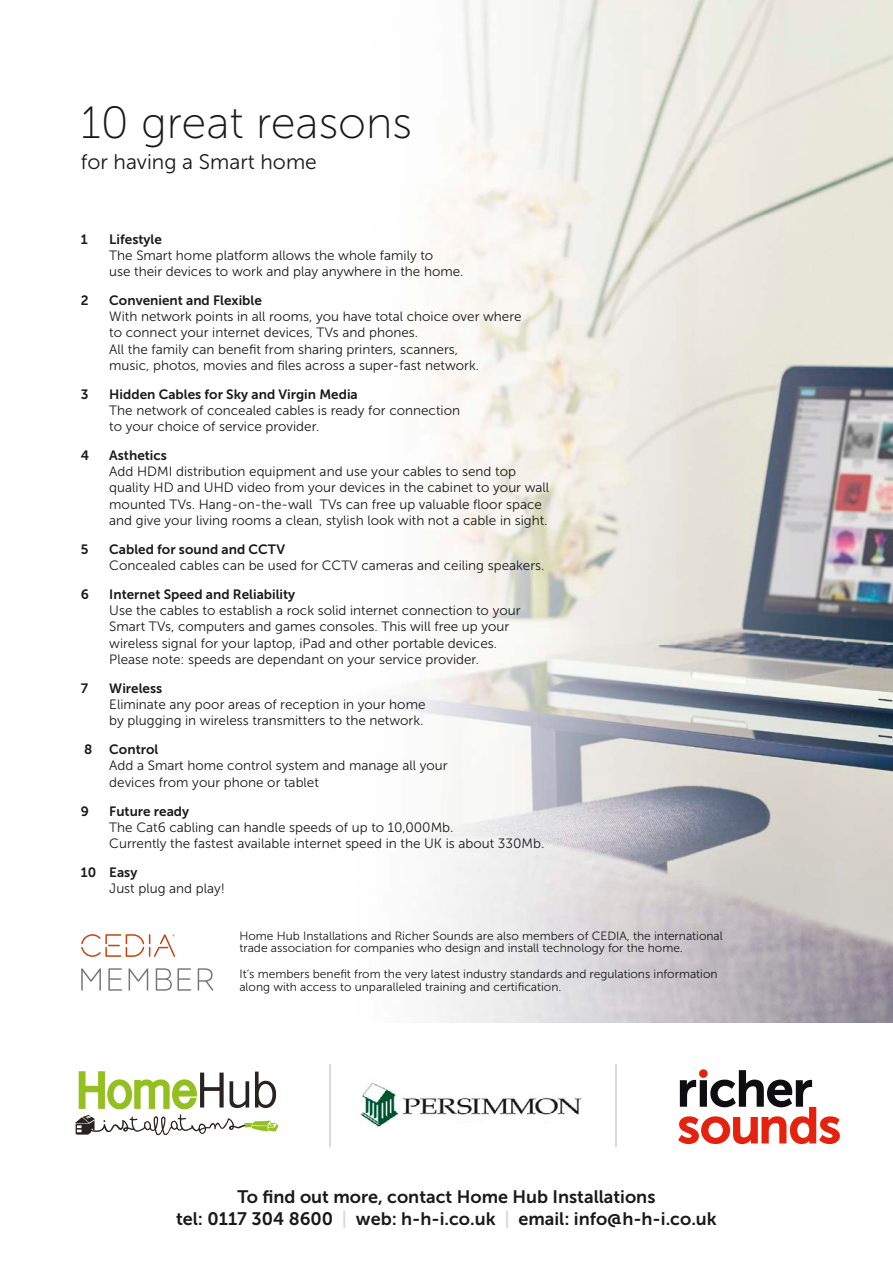
<style>
.page{position:relative;width:893px;height:1263px;background:#fff}
.page>*{position:absolute;margin:0;border:0;box-sizing:border-box;transform-origin:0 0}
.t1{font:45px "Museo Sans 100";color:#191918}
.t2{font:21px "Museo Sans 300";color:#191918}
.t3{font:18px/22.5px "Museo Sans 700";color:#191918;text-align:center}
.t4{font:13.5px/16.2px "Museo Sans 300";color:#191918}
.t5{font:13.5px "Museo Sans 700";color:#191918}
.t6{font:12px/12.8px "Museo Sans 300";color:#191918}
.s1{color:#d9dada}
</style>
<div class="page">
<img style="left:387px;top:0;width:506px;height:1023px">
<svg style="left:81px;top:968px;width:20px;height:23px"></svg>
<svg style="left:108px;top:968px;width:14px;height:23px"></svg>
<svg style="left:129px;top:968px;width:19px;height:23px"></svg>
<svg style="left:156px;top:968px;width:35px;height:23px"></svg>
<svg style="left:198px;top:968px;width:15px;height:23px"></svg>
<svg style="left:81px;top:934px;width:94px;height:23px"></svg>
<svg style="left:75px;top:1071px;width:203px;height:64px"></svg>
<svg style="left:678px;top:1069px;width:162px;height:75px"></svg>
<img style="left:360px;top:1082px;width:222px;height:46px">
<hr style="left:330px;top:1064px;width:1px;height:83px;background:#d9dada">
<hr style="left:615px;top:1064px;width:1px;height:83px;background:#d9dada">
<h1 class="t1" style="left:81px;top:99px;width:333px">10 great reasons</h1>
<h2 class="t2" style="left:81px;top:151px;width:238px">for having a Smart home</h2>
<p class="t5" style="left:81px;top:231px;width:8px">1</p>
<p class="t5" style="left:109px;top:231px;width:54px">Lifestyle</p>
<p class="t4" style="left:109px;top:247px;width:356px">The Smart home platform allows the whole family to<br>use their devices to work and play anywhere in the home.</p>
<p class="t5" style="left:81px;top:293px;width:9px">2</p>
<p class="t5" style="left:109px;top:293px;width:154px">Convenient and Flexible</p>
<p class="t4" style="left:109px;top:308px;width:414px">With network points in all rooms, you have total choice over where to connect your internet devices, TVs and phones.<br>All the family can benefit from sharing printers, scanners,<br>music, photos, movies and files across a super-fast network.</p>
<p class="t5" style="left:81px;top:386px;width:9px">3</p>
<p class="t5" style="left:109px;top:386px;width:250px">Hidden Cables for Sky and Virgin Media</p>
<p class="t4" style="left:109px;top:402px;width:352px">The network of concealed cables is ready for connection to your choice of service provider.</p>
<p class="t5" style="left:81px;top:448px;width:10px">4</p>
<p class="t5" style="left:109px;top:448px;width:59px">Asthetics</p>
<p class="t4" style="left:109px;top:464px;width:441px">Add HDMI distribution equipment and use your cables to send top quality HD and UHD video from your devices in the cabinet to your wall mounted TVs. Hang-on-the-wall TVs can free up valuable floor space and give your living rooms a clean, stylish look with not a cable in sight.</p>
<p class="t5" style="left:81px;top:542px;width:9px">5</p>
<p class="t5" style="left:109px;top:542px;width:177px">Cabled for sound and CCTV</p>
<p class="t4" style="left:109px;top:557px;width:437px">Concealed cables can be used for CCTV cameras and ceiling speakers.</p>
<p class="t5" style="left:81px;top:587px;width:10px">6</p>
<p class="t5" style="left:109px;top:587px;width:188px">Internet Speed and Reliability</p>
<p class="t4" style="left:109px;top:602px;width:413px">Use the cables to establish a rock solid internet connection to your Smart TVs, computers and games consoles. This will free up your wireless signal for your laptop, iPad and other portable devices.<br>Please note: speeds are dependant on your service provider.</p>
<p class="t5" style="left:81px;top:681px;width:9px">7</p>
<p class="t5" style="left:109px;top:681px;width:54px">Wireless</p>
<p class="t4" style="left:109px;top:696px;width:318px">Eliminate any poor areas of reception in your home by plugging in wireless transmitters to the network.</p>
<p class="t5" style="left:84px;top:742px;width:10px">8</p>
<p class="t5" style="left:109px;top:742px;width:51px">Control</p>
<p class="t4" style="left:109px;top:758px;width:340px">Add a Smart home control system and manage all your devices from your phone or tablet</p>
<p class="t5" style="left:81px;top:803px;width:10px">9</p>
<p class="t5" style="left:109px;top:803px;width:81px">Future ready</p>
<p class="t4" style="left:109px;top:819px;width:437px">The Cat6 cabling can handle speeds of up to 10,000Mb.<br>Currently the fastest available internet speed in the UK is about 330Mb.</p>
<p class="t5" style="left:81px;top:865px;width:58px">10 Easy</p>
<p class="t4" style="left:109px;top:880px;width:117px">Just plug and play!</p>
<p class="t6" style="left:239px;top:929px;width:485px">Home Hub Installations and Richer Sounds are also members of CEDIA, the international trade association for companies who design and install technology for the home.</p>
<p class="t6" style="left:239px;top:967px;width:480px">It’s members benefit from the very latest industry standards and regulations information along with access to unparalleled training and certification.</p>
<h3 class="t3" style="left:176px;top:1185px;width:542px">To find out more, contact Home Hub Installations<br>tel: 0117 304 8600 <span class="s1">|</span> web: h-h-i.co.uk <span class="s1">|</span> email: info@h-h-i.co.uk</h3>
</div>
